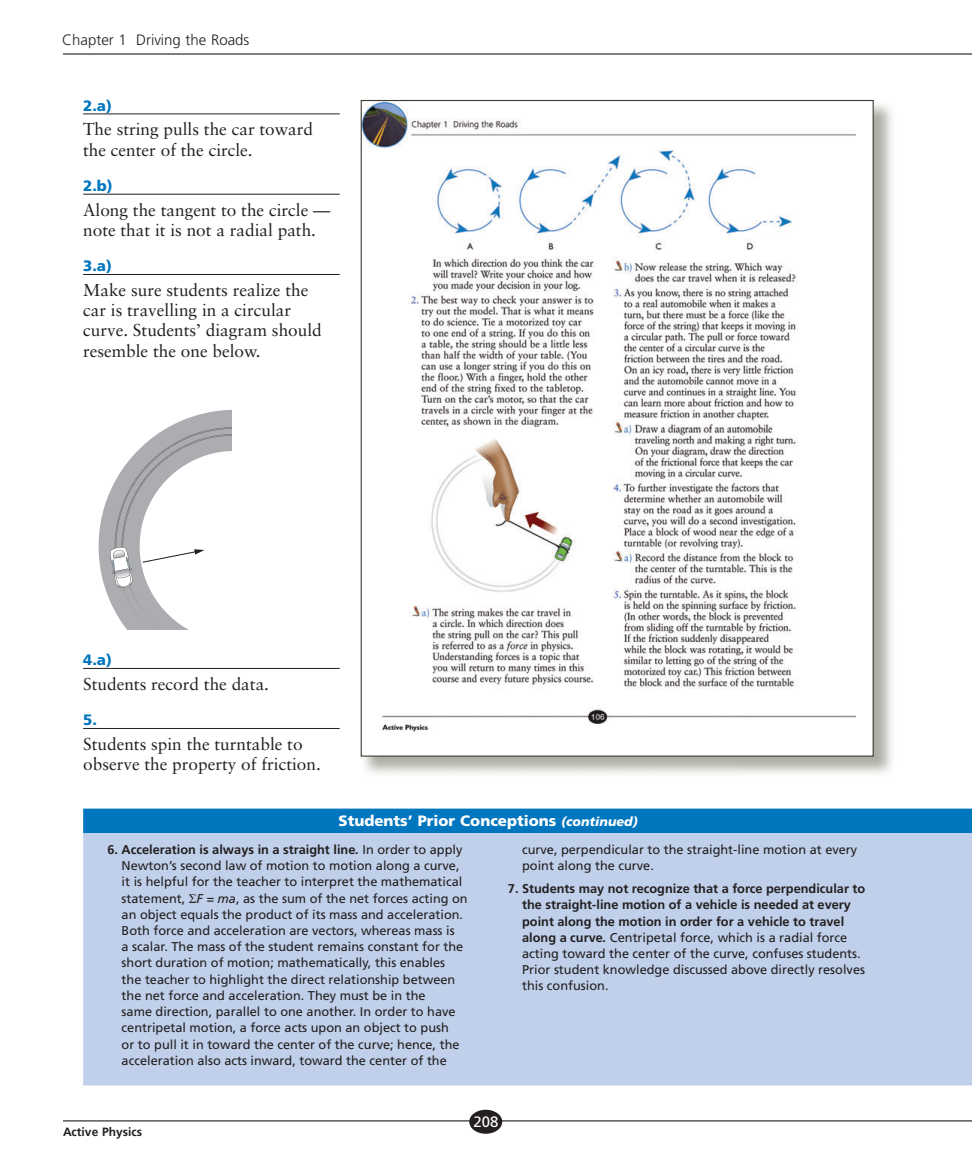
<style>
.page{position:relative;width:972px;height:1175px;background:#fff}
.page>*{position:absolute;margin:0;border:0;box-sizing:border-box;transform-origin:0 0}
.t1{font:17.25px/20.2px "Sabon";color:#231f20}
.t2{font:900 15px "Frutiger";color:#fff}
.t3{font:300 15px "Frutiger";color:#231f20}
.t4{font:900 15px "Frutiger";color:#0076be}
.t5{font:15px "Frutiger";color:#fff}
.t6{font:12.75px/16.2px "Frutiger";color:#231f20}
.t7{font:700 12.75px/16.2px "Frutiger";color:#231f20}
.t8{font:700 12px "Frutiger";color:#231f20}
.s1{font-style:italic;font-size:12.75px}
.s2{font-weight:700}
.s3{font-weight:700;font-style:italic}
.s4{font-style:italic}
.s5{font-weight:400}
</style>
<div class="page">
<img style="left:361px;top:104px;width:531px;height:670px">
<div style="left:361px;top:100px;width:512px;height:656px;background:#fff"></div>
<img style="left:363px;top:102px;width:493px;height:630px">
<hr style="left:83px;top:114px;width:257px;height:1px;background:#231f20">
<hr style="left:83px;top:194px;width:257px;height:1px;background:#231f20">
<hr style="left:83px;top:274px;width:257px;height:1px;background:#231f20">
<hr style="left:83px;top:668px;width:257px;height:1px;background:#231f20">
<hr style="left:83px;top:728px;width:257px;height:1px;background:#231f20">
<svg style="left:99px;top:410px;width:132px;height:219px"></svg>
<div style="left:83px;top:808px;width:889px;height:25px;background:#0076be"></div>
<div style="left:83px;top:833px;width:889px;height:252px;background:#c0d0ea"></div>
<hr style="left:63px;top:54px;width:909px;height:1px;background:#000">
<hr style="left:63px;top:1120px;width:909px;height:1px;background:#000">
<div style="left:469px;top:1109px;width:33px;height:24px;background:#231f20;border-radius:50%"></div>
<svg style="left:189px;top:894px;width:7px;height:8px"></svg>
<p class="t3" style="left:62px;top:34px;width:189px">Chapter 1 Driving the Roads</p>
<p class="t4" style="left:83px;top:99px;width:30px">2.a)</p>
<h1 class="t1" style="left:83px;top:121px;width:232px">The string pulls the car toward the center of the circle.</h1>
<p class="t4" style="left:83px;top:180px;width:31px">2.b)</p>
<h1 class="t1" style="left:83px;top:201px;width:249px">Along the tangent to the circle — note that it is not a radial path.</h1>
<p class="t4" style="left:83px;top:260px;width:30px">3.a)</p>
<h1 class="t1" style="left:83px;top:281px;width:240px">Make sure students realize the car is travelling in a circular curve. Students’ diagram should resemble the one below.</h1>
<p class="t4" style="left:83px;top:654px;width:30px">4.a)</p>
<h1 class="t1" style="left:83px;top:675px;width:187px">Students record the data.</h1>
<p class="t4" style="left:83px;top:714px;width:15px">5.</p>
<h1 class="t1" style="left:83px;top:735px;width:239px">Students spin the turntable to observe the property of friction.</h1>
<p class="t2" style="left:339px;top:815px;width:301px">Students’ Prior Conceptions <span class="s1">(continued)</span></p>
<p class="t6" style="left:122px;top:842px;width:348px;text-indent:-14px"><span class="s2">6. Acceleration is always in a straight line</span><span class="s3">.</span> In order to apply Newton’s second law of motion to motion along a curve, it is helpful for the teacher to interpret the mathematical statement, <span class="s4">F = ma</span>, as the sum of the net forces acting on an object equals the product of its mass and acceleration.<br>Both force and acceleration are vectors, whereas mass is<br>a scalar. The mass of the student remains constant for the short duration of motion; mathematically, this enables the teacher to highlight the direct relationship between the net force and acceleration. They must be in the<br>same direction, parallel to one another. In order to have centripetal motion, a force acts upon an object to push<br>or to pull it in toward the center of the curve; hence, the acceleration also acts inward, toward the center of the</p>
<p class="t6" style="left:522px;top:842px;width:337px">curve, perpendicular to the straight-line motion at every point along the curve.</p>
<p class="t7" style="left:522px;top:881px;width:345px;text-indent:-14px">7. Students may not recognize that a force perpendicular to the straight-line motion of a vehicle is needed at every point along the motion in order for a vehicle to travel along a curve<span class="s4">.</span> <span class="s5">Centripetal force, which is a radial force acting toward the center of the curve, confuses students.<br>Prior student knowledge discussed above directly resolves this confusion.</span></p>
<p class="t8" style="left:63px;top:1127px;width:81px">Active Physics</p>
<p class="t5" style="left:474px;top:1115px;width:27px">208</p>
</div>
